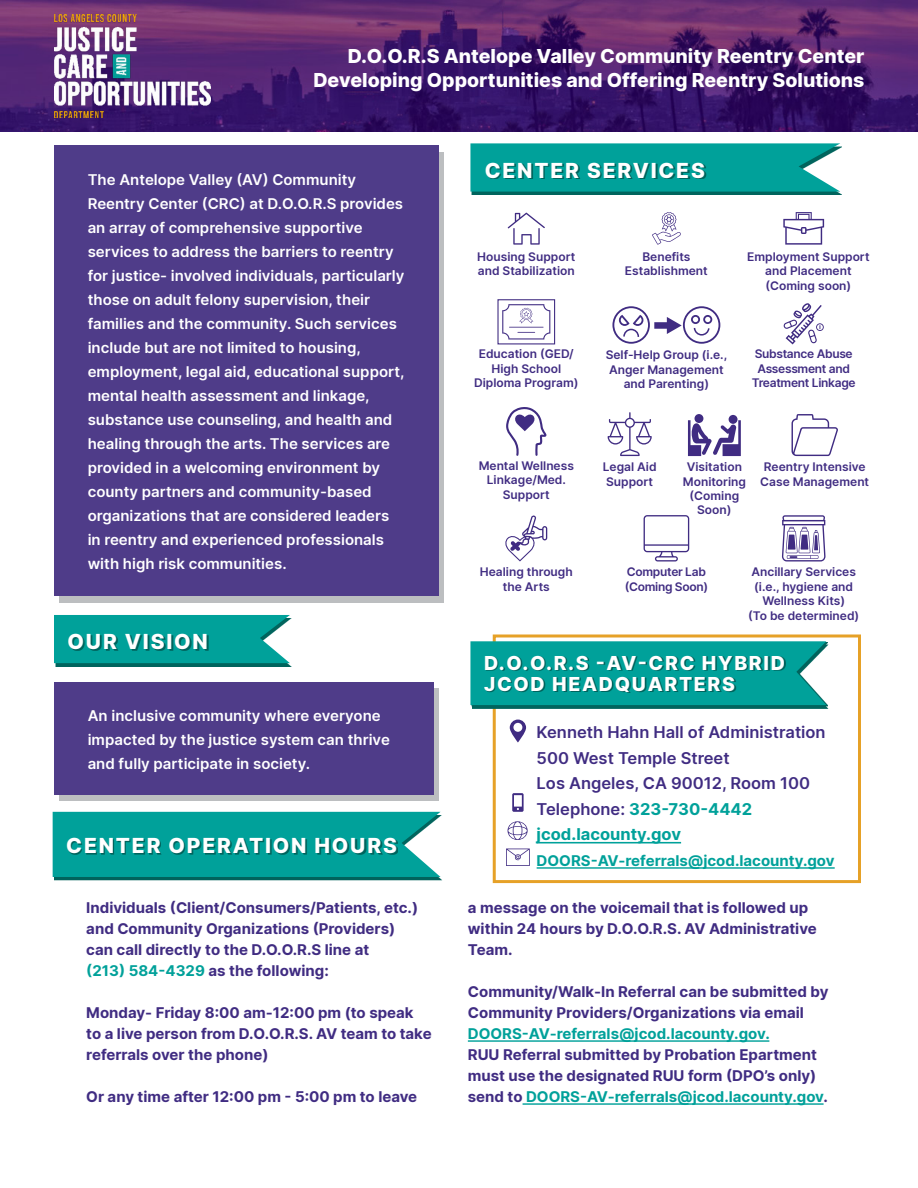
<style>
.page{position:relative;width:918px;height:1188px;background:#fff}
.page>*{position:absolute;margin:0;border:0;box-sizing:border-box;transform-origin:0 0}
.t1{font:800 21px "Inter";letter-spacing:.085em;color:#fff}
.t2{font:800 19.5px/23.4px "Inter";color:#fff;text-align:right}
.t3{font:800 19.5px/21px "Inter";letter-spacing:.085em;color:#fff}
.t4{font:600 16.5px/25.5px "Inter";color:#402c82}
.t5{font:600 15px/24px "Inter";color:#fff}
.t6{font:700 15px/21px "Inter";color:#402c82}
.t7{font:700 15px "Inter";color:#00a19a}
.t8{font:600 12px/14.4px "Inter";color:#402c82;text-align:center}
.t9{font:600 12px/14.4px "Inter";letter-spacing:-.025em;color:#402c82}
.s1{color:#00a19a}
.s2{font-weight:700;color:#00a19a}
</style>
<div class="page">
<div style="left:493px;top:634px;width:368px;height:249px;border:3px solid #e6a127"></div>
<img style="left:0;top:0;width:918px;height:131px">
<img style="left:54px;top:14px;width:156px;height:104px">
<div style="left:472px;top:644px;width:356px;height:65px;background:#00645d"></div>
<svg style="left:470px;top:641px;width:356px;height:64px;background:#13a6a0"></svg>
<svg style="left:486px;top:656px;width:300px;height:37px;fill:#00a19a"></svg>
<div style="left:54px;top:815px;width:388px;height:66px;background:#00645d"></div>
<div style="left:53px;top:812px;width:388px;height:65px;background:#00a19a"></div>
<svg style="left:68px;top:839px;width:330px;height:16px"></svg>
<div style="left:472px;top:147px;width:370px;height:48px;background:#00645d"></div>
<svg style="left:470px;top:143px;width:370px;height:49px;background:#10a59f"></svg>
<svg style="left:487px;top:164px;width:219px;height:15px"></svg>
<div style="left:55px;top:618px;width:237px;height:48px;background:linear-gradient(to right,#00625b,#086962)"></div>
<svg style="left:54px;top:615px;width:236px;height:48px;background:#10a59f"></svg>
<svg style="left:70px;top:635px;width:138px;height:16px;background:#00847d"></svg>
<div style="left:59px;top:152px;width:385px;height:451px;background:#bcbec0"></div>
<div style="left:54px;top:145px;width:385px;height:451px;background:#4f3c89"></div>
<svg style="left:59px;top:688px;width:380px;height:112px;background:#aaa8b6"></svg>
<div style="left:54px;top:682px;width:379px;height:112px;background:#4f3c89"></div>
<hr style="left:468px;top:1040px;width:301px;height:2px;background:#00a19a">
<hr style="left:523px;top:1103px;width:301px;height:2px;background:#00a19a">
<hr style="left:537px;top:842px;width:144px;height:1px;background:#00a19a">
<hr style="left:537px;top:867px;width:298px;height:2px;background:#00a19a">
<svg style="left:506px;top:849px;width:24px;height:17px"></svg>
<svg style="left:512px;top:793px;width:12px;height:19px"></svg>
<svg style="left:510px;top:720px;width:16px;height:23px"></svg>
<svg style="left:508px;top:821px;width:20px;height:19px"></svg>
<svg style="left:608px;top:412px;width:44px;height:44px"></svg>
<div style="left:695px;top:414px;width:8px;height:9px;background:#402c82;border-radius:50%"></div>
<div style="left:729px;top:415px;width:9px;height:9px;background:#402c82;border-radius:50%"></div>
<svg style="left:688px;top:420px;width:53px;height:36px"></svg>
<svg style="left:792px;top:414px;width:46px;height:42px"></svg>
<svg style="left:505px;top:515px;width:42px;height:46px"></svg>
<svg style="left:644px;top:515px;width:45px;height:46px"></svg>
<svg style="left:782px;top:515px;width:44px;height:46px"></svg>
<svg style="left:508px;top:213px;width:37px;height:32px"></svg>
<svg style="left:652px;top:212px;width:29px;height:33px"></svg>
<svg style="left:783px;top:212px;width:41px;height:33px"></svg>
<div style="left:497px;top:299px;width:58px;height:45px;border:1px solid #402c82"></div>
<svg style="left:502px;top:304px;width:48px;height:36px"></svg>
<hr style="left:509px;top:327px;width:35px;height:1px;background:#402c82">
<svg style="left:783px;top:303px;width:41px;height:41px"></svg>
<svg style="left:507px;top:407px;width:40px;height:49px"></svg>
<svg style="left:612px;top:306px;width:108px;height:38px"></svg>
<h2 class="t2" style="left:313px;top:44px;width:552px">D.O.O.R.S Antelope Valley Community Reentry Center<br>Developing Opportunities and Offering Reentry Solutions</h2>
<p class="t5" style="left:88px;top:167px;width:318px">The Antelope Valley (AV) Community Reentry Center (CRC) at D.O.O.R.S provides an array of comprehensive supportive services to address the barriers to reentry for justice- involved individuals, particularly those on adult felony supervision, their families and the community. Such services include but are not limited to housing, employment, legal aid, educational support, mental health assessment and linkage, substance use counseling, and health and healing through the arts. The services are provided in a welcoming environment by county partners and community-based organizations that are considered leaders in reentry and experienced professionals with high risk communities.</p>
<h1 class="t1" style="left:68px;top:626px;width:142px">OUR VISION</h1>
<p class="t5" style="left:88px;top:703px;width:304px">An inclusive community where everyone impacted by the justice system can thrive and fully participate in society.</p>
<h1 class="t1" style="left:66px;top:830px;width:332px">CENTER OPERATION HOURS</h1>
<p class="t6" style="left:86px;top:896px;width:333px">Individuals (Client/Consumers/Patients, etc.) and Community Organizations (Providers) can call directly to the D.O.O.R.S line at<br><span class="s1">(213) 584-4329</span> as the following:</p>
<p class="t6" style="left:86px;top:1001px;width:347px">Monday- Friday 8:00 am-12:00 pm (to speak to a live person from D.O.O.R.S. AV team to take referrals over the phone)</p>
<p class="t6" style="left:86px;top:1085px;width:332px">Or any time after 12:00 pm - 5:00 pm to leave</p>
<h1 class="t1" style="left:485px;top:154px;width:222px">CENTER SERVICES</h1>
<p class="t8" style="left:477px;top:249px;width:100px;text-align:left">Housing Support and Stabilization</p>
<p class="t8" style="left:625px;top:249px;width:84px">Benefits<br>Establishment</p>
<p class="t8" style="left:747px;top:249px;width:124px">Employment Support and Placement (Coming soon)</p>
<p class="t8" style="left:474px;top:347px;width:106px">Education (GED/<br>High School<br>Diploma Program)</p>
<p class="t9" style="left:752px;top:347px;width:105px;text-align:center">Substance Abuse<br>Assessment and<br>Treatment Linkage</p>
<p class="t8" style="left:606px;top:347px;width:123px">Self-Help Group (i.e.,<br>Anger Management and Parenting)</p>
<p class="t8" style="left:479px;top:458px;width:97px">Mental Wellness<br>Linkage/Med.<br>Support</p>
<p class="t8" style="left:480px;top:564px;width:94px">Healing through the Arts</p>
<p class="t8" style="left:603px;top:459px;width:55px;text-align:left">Legal Aid<br>Support</p>
<p class="t8" style="left:683px;top:459px;width:65px">Visitation<br>Monitoring (Coming<br>Soon)</p>
<p class="t8" style="left:760px;top:459px;width:110px;text-align:left">Reentry Intensive<br>Case Management</p>
<p class="t9" style="left:625px;top:564px;width:85px">Computer Lab (Coming Soon)</p>
<p class="t8" style="left:748px;top:564px;width:113px">Ancillary Services (i.e., hygiene and<br>Wellness Kits)<br>(To be determined)</p>
<h2 class="t3" style="left:484px;top:651px;width:303px">D.O.O.R.S -AV-CRC HYBRID<br>JCOD HEADQUARTERS</h2>
<p class="t4" style="left:537px;top:719px;width:291px">Kenneth Hahn Hall of Administration<br>500 West Temple Street<br>Los Angeles, CA 90012, Room 100<br>Telephone: <span class="s2">323-730-4442 jcod.lacounty.gov</span></p>
<p class="t7" style="left:537px;top:849px;width:300px">DOORS-AV-referrals@jcod.lacounty.gov</p>
<p class="t6" style="left:468px;top:896px;width:351px">a message on the voicemail that is followed up within 24 hours by D.O.O.R.S. AV Administrative<br>Team.</p>
<p class="t6" style="left:468px;top:980px;width:362px">Community/Walk-In Referral can be submitted by<br>Community Providers/Organizations via email</p>
<p class="t7" style="left:468px;top:1022px;width:304px">DOORS-AV-referrals@jcod.lacounty.gov.</p>
<p class="t6" style="left:468px;top:1043px;width:362px">RUU Referral submitted by Probation Epartment must use the designated RUU form (DPO’s only) send to <span class="s1">DOORS-AV-referrals@jcod.lacounty.gov</span>.</p>
</div>
